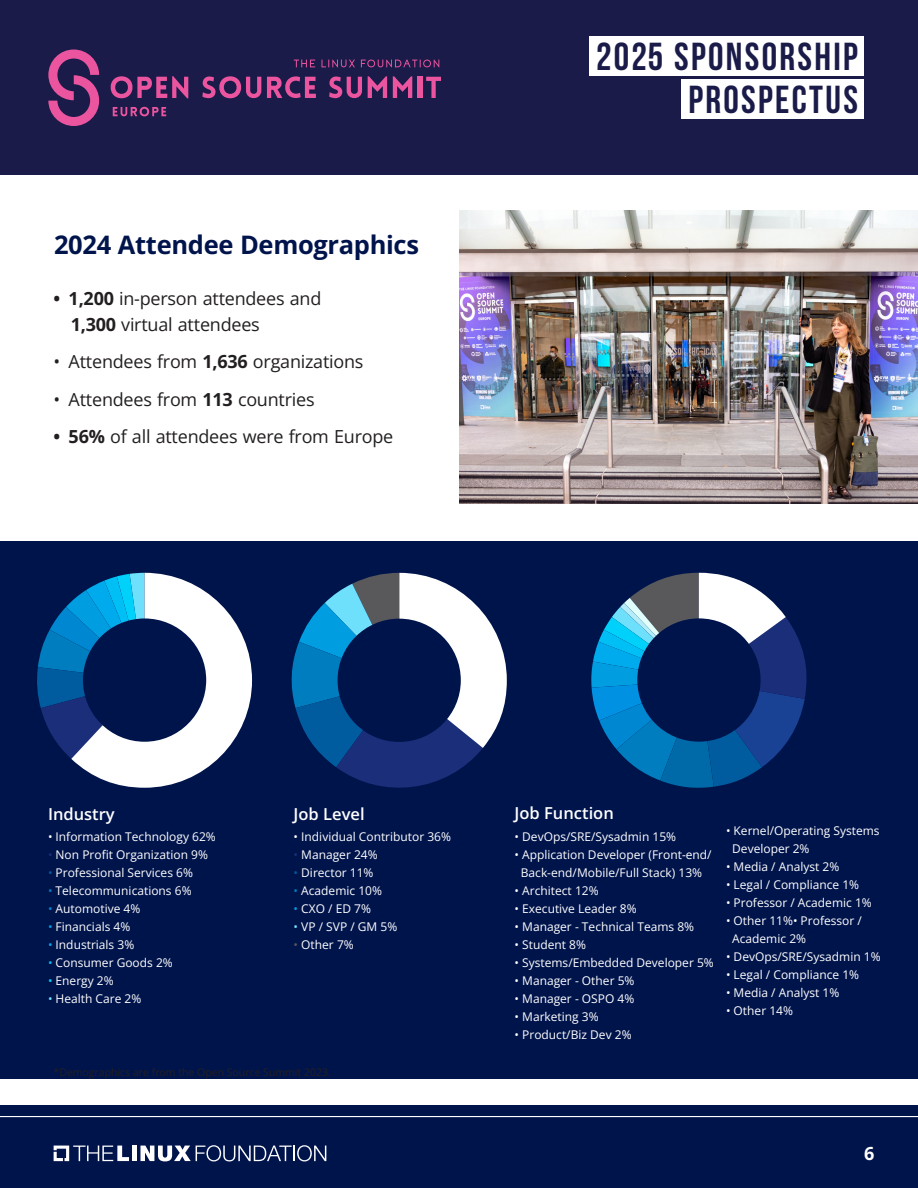
<style>
.page{position:relative;width:918px;height:1188px;background:#fff}
.page>*{position:absolute;margin:0;border:0;box-sizing:border-box;transform-origin:0 0}
.t1{font:39px/43.5px "Bebas Neue";letter-spacing:.06em;color:#1a1b49;text-align:right}
.SUB_Bluebell{font:700 25.5px "Open Sans";letter-spacing:-.015em;color:#00144c}
.t2{font:18px/25.5px "Open Sans";letter-spacing:-.015em;color:#231f20}
.t3{font:700 18px "Open Sans";color:#fff}
.t4{font:600 16.5px "Open Sans";color:#fff}
.t5{font:12px/18px "Open Sans";color:#fff}
.Fine_Print{font:10.5px "Open Sans";color:#231f20}
.s1{font-weight:700}
.s2{color:#1a2e7a}
.s3{color:#005c9e}
.s4{color:#007dbf}
.s5{color:#0087d1}
.s6{color:#009ee0}
.s7{color:#00abed}
.s8{color:#00bff5}
.s9{color:#00d1fa}
.s10{color:#6ee0fc}
.s11{color:#59595c}
</style>
<div class="page">
<div style="left:0;top:1105px;width:918px;height:83px;background:#00144c"></div>
<div style="left:0;top:0;width:918px;height:175px;background:#1a1b49"></div>
<div style="left:589px;top:36px;width:275px;height:40px;background:#fff"></div>
<div style="left:682px;top:80px;width:182px;height:39px;background:#fff"></div>
<div style="left:132px;top:1146px;width:5px;height:15px;background:#fff"></div>
<svg style="left:140px;top:1145px;width:186px;height:16px"></svg>
<svg style="left:54px;top:1146px;width:75px;height:15px"></svg>
<hr style="left:0;top:1116px;width:918px;height:1px;background:#fff">
<svg style="left:48px;top:50px;width:51px;height:76px"></svg>
<svg style="left:110px;top:76px;width:78px;height:22px"></svg>
<svg style="left:202px;top:76px;width:59px;height:23px"></svg>
<svg style="left:267px;top:76px;width:49px;height:22px"></svg>
<svg style="left:329px;top:76px;width:33px;height:23px"></svg>
<svg style="left:368px;top:76px;width:19px;height:22px"></svg>
<svg style="left:393px;top:76px;width:19px;height:22px"></svg>
<hr style="left:418px;top:77px;width:4px;height:21px;background:#eb559f">
<svg style="left:426px;top:77px;width:15px;height:21px"></svg>
<svg style="left:113px;top:107px;width:53px;height:10px"></svg>
<svg style="left:294px;top:60px;width:21px;height:7px"></svg>
<svg style="left:321px;top:60px;width:34px;height:7px"></svg>
<svg style="left:361px;top:60px;width:78px;height:7px"></svg>
<div style="left:0;top:542px;width:918px;height:537px;background:#00144c"></div>
<svg style="left:37px;top:573px;width:215px;height:215px"></svg>
<div style="left:83px;top:618px;width:123px;height:124px;background:#00144c;border-radius:50%"></div>
<svg style="left:291px;top:573px;width:216px;height:215px"></svg>
<div style="left:338px;top:619px;width:123px;height:123px;background:#00144c;border-radius:50%"></div>
<svg style="left:591px;top:573px;width:216px;height:215px"></svg>
<div style="left:637px;top:618px;width:124px;height:124px;background:#00144c;border-radius:50%"></div>
<img style="left:459px;top:210px;width:459px;height:294px">
<p class="SUB_Bluebell" style="left:54px;top:227px;width:367px">2024 Attendee Demographics</p>
<p class="t2" style="left:71px;top:285px;width:252px;text-indent:-17px"><span class="s1">• 1,200</span> in-person attendees and<br><span class="s1">1,300</span> virtual attendees</p>
<p class="t2" style="left:53px;top:348px;width:312px">• Attendees from <span class="s1">1,636</span> organizations</p>
<p class="t2" style="left:53px;top:386px;width:263px">• Attendees from <span class="s1">113</span> countries</p>
<p class="t2" style="left:53px;top:423px;width:341px"><span class="s1">• 56%</span> of all attendees were from Europe</p>
<h1 class="t1" style="left:596px;top:34px;width:264px">2025 SPONSORSHIP<br>PROSPECTUS</h1>
<p class="t4" style="left:48px;top:803px;width:68px">Industry</p>
<p class="t5" style="left:48px;top:827px;width:169px">• Information Technology 62%</p>
<p class="t5" style="left:48px;top:845px;width:162px"><span class="s2">•</span> Non Profit Organization 9%</p>
<p class="t5" style="left:48px;top:863px;width:146px"><span class="s3">•</span> Professional Services 6%</p>
<p class="t5" style="left:48px;top:881px;width:145px"><span class="s4">•</span> Telecommunications 6%</p>
<p class="t5" style="left:48px;top:899px;width:94px"><span class="s5">•</span> Automotive 4%</p>
<p class="t5" style="left:48px;top:917px;width:84px"><span class="s6">•</span> Financials 4%</p>
<p class="t5" style="left:48px;top:935px;width:88px"><span class="s7">•</span> Industrials 3%</p>
<p class="t5" style="left:48px;top:953px;width:126px"><span class="s8">•</span> Consumer Goods 2%</p>
<p class="t5" style="left:48px;top:971px;width:67px"><span class="s9">•</span> Energy 2%</p>
<p class="t5" style="left:48px;top:989px;width:95px"><span class="s10">•</span> Health Care 2%</p>
<p class="t4" style="left:294px;top:803px;width:72px">Job Level</p>
<p class="t5" style="left:294px;top:827px;width:159px">• Individual Contributor 36%</p>
<p class="t5" style="left:294px;top:845px;width:86px"><span class="s2">•</span> Manager 24%</p>
<p class="t5" style="left:294px;top:863px;width:81px"><span class="s3">•</span> Director 11%</p>
<p class="t5" style="left:294px;top:881px;width:90px"><span class="s4">•</span> Academic 10%</p>
<p class="t5" style="left:294px;top:899px;width:79px"><span class="s6">•</span> CXO / ED 7%</p>
<p class="t5" style="left:294px;top:917px;width:105px"><span class="s10">•</span> VP / SVP / GM 5%</p>
<p class="t5" style="left:294px;top:935px;width:62px"><span class="s11">•</span> Other 7%</p>
<p class="Fine_Print" style="left:54px;top:1065px;width:279px">*Demographics are from the Open Source Summit 2023.</p>
<p class="t4" style="left:515px;top:801px;width:101px">Job Function</p>
<p class="t5" style="left:515px;top:827px;width:163px">• DevOps/SRE/Sysadmin 15%</p>
<p class="t5" style="left:515px;top:845px;width:199px;text-align:center">• Application Developer (Front-end/<br>Back-end/Mobile/Full Stack) 13%</p>
<p class="t5" style="left:515px;top:881px;width:86px">• Architect 12%</p>
<p class="t5" style="left:515px;top:899px;width:124px">• Executive Leader 8%</p>
<p class="t5" style="left:515px;top:917px;width:181px">• Manager - Technical Teams 8%</p>
<p class="t5" style="left:515px;top:935px;width:73px">• Student 8%</p>
<p class="t5" style="left:515px;top:953px;width:201px">• Systems/Embedded Developer 5%</p>
<p class="t5" style="left:515px;top:971px;width:121px">• Manager - Other 5%</p>
<p class="t5" style="left:515px;top:989px;width:121px">• Manager - OSPO 4%</p>
<p class="t5" style="left:515px;top:1007px;width:86px">• Marketing 3%</p>
<p class="t5" style="left:515px;top:1025px;width:118px">• Product/Biz Dev 2%</p>
<p class="t5" style="left:732px;top:822px;width:149px;text-indent:-6px">• Kernel/Operating Systems<br>Developer 2%</p>
<p class="t5" style="left:726px;top:858px;width:115px">• Media / Analyst 2%</p>
<p class="t5" style="left:726px;top:876px;width:135px">• Legal / Compliance 1%</p>
<p class="t5" style="left:726px;top:894px;width:147px">• Professor / Academic 1%</p>
<p class="t5" style="left:732px;top:912px;width:131px;text-indent:-6px">• Other 11%• Professor /<br>Academic 2%</p>
<p class="t5" style="left:726px;top:948px;width:156px">• DevOps/SRE/Sysadmin 1%</p>
<p class="t5" style="left:726px;top:966px;width:135px">• Legal / Compliance 1%</p>
<p class="t5" style="left:726px;top:984px;width:115px">• Media / Analyst 1%</p>
<p class="t5" style="left:726px;top:1002px;width:69px">• Other 14%</p>
<h3 class="t3" style="left:864px;top:1141px;width:12px">6</h3>
</div>
